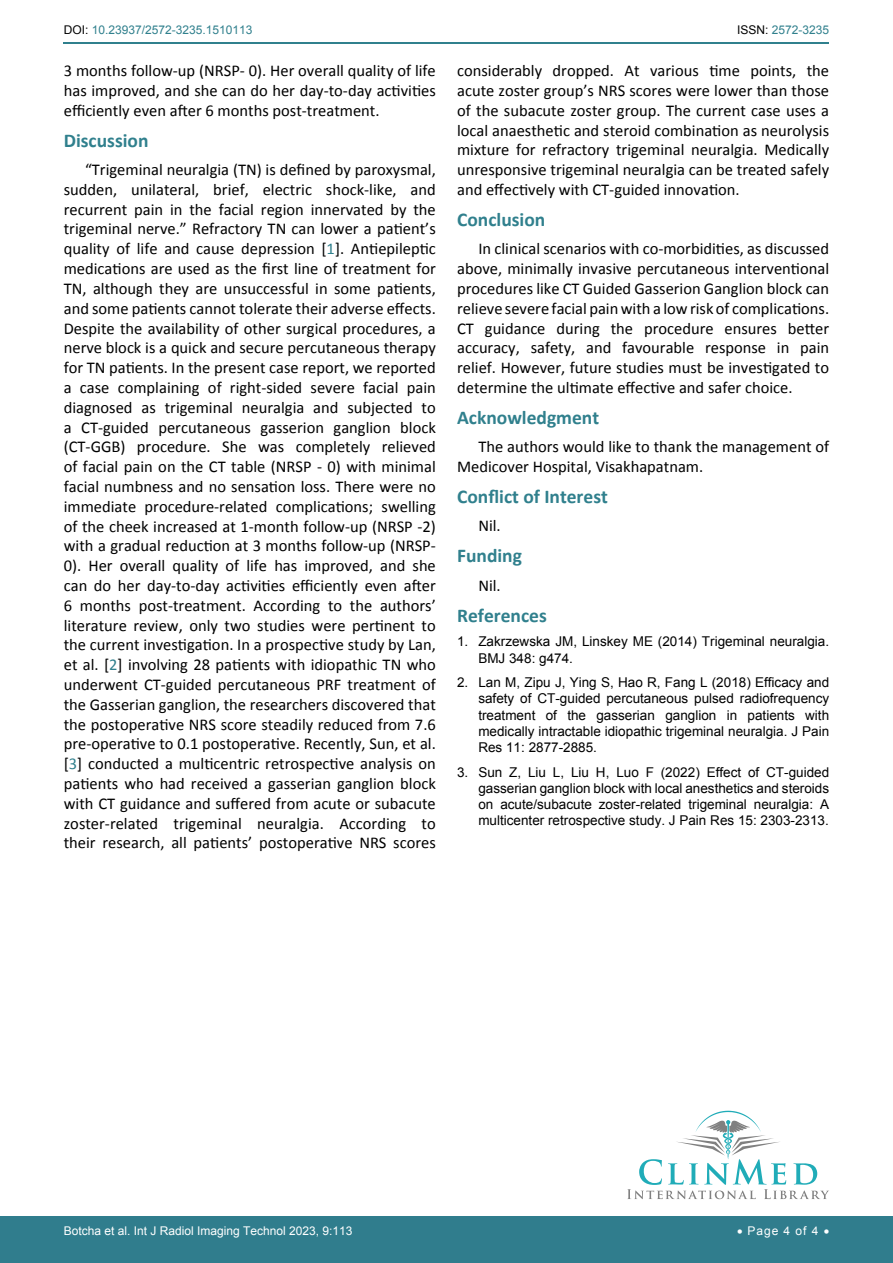
<style>
.page{position:relative;width:893px;height:1263px;background:#fff}
.page>*{position:absolute;margin:0;border:0;box-sizing:border-box;transform-origin:0 0}
.t1{font:700 19.5px "Calibri";color:#30808d}
.t2{font:16.5px/19.8px "Calibri";color:#000;text-align:justify}
.t3{font:13.5px/16.2px "Arial";color:#000;text-align:justify}
.t4{font:12px "Arial";color:#fff}
.t5{font:12px "Arial";color:#30808d}
.s1{color:#000}
.s2{color:#30808d}
</style>
<div class="page">
<hr style="left:64px;top:42px;width:765px;height:1px;background:#30808d">
<div style="left:0;top:1217px;width:893px;height:46px;background:#307d8d"></div>
<svg style="left:627px;top:1111px;width:202px;height:88px"></svg>
<p class="t5" style="left:64px;top:22px;width:190px"><span class="s1">DOI:</span> 10.23937/2572-3235.1510113</p>
<p class="t5" style="left:737px;top:22px;width:94px"><span class="s1">ISSN:</span> 2572-3235</p>
<p class="t2" style="left:64px;top:61px;width:374px">3 months follow-up (NRSP- 0). Her overall quality of life has improved, and she can do her day-to-day activities efficiently even after 6 months post-treatment.</p>
<p class="t1" style="left:64px;top:128px;width:86px">Discussion</p>
<p class="t2" style="left:64px;top:160px;width:374px;text-indent:21px">“Trigeminal neuralgia (TN) is defined by paroxysmal, sudden, unilateral, brief, electric shock-like, and recurrent pain in the facial region innervated by the trigeminal nerve.” Refractory TN can lower a patient’s quality of life and cause depression [<span class="s2">1</span>]. Antiepileptic medications are used as the first line of treatment for TN, although they are unsuccessful in some patients, and some patients cannot tolerate their adverse effects.<br>Despite the availability of other surgical procedures, a nerve block is a quick and secure percutaneous therapy for TN patients. In the present case report, we reported a case complaining of right-sided severe facial pain diagnosed as trigeminal neuralgia and subjected to a CT-guided percutaneous gasserion ganglion block (CT-GGB) procedure. She was completely relieved of facial pain on the CT table (NRSP - 0) with minimal facial numbness and no sensation loss. There were no immediate procedure-related complications; swelling of the cheek increased at 1-month follow-up (NRSP -2) with a gradual reduction at 3 months follow-up (NRSP-0). Her overall quality of life has improved, and she can do her day-to-day activities efficiently even after 6 months post-treatment. According to the authors’ literature review, only two studies were pertinent to the current investigation. In a prospective study by Lan, et al. [<span class="s2">2</span>] involving 28 patients with idiopathic TN who underwent CT-guided percutaneous PRF treatment of the Gasserian ganglion, the researchers discovered that the postoperative NRS score steadily reduced from 7.6 pre-operative to 0.1 postoperative. Recently, Sun, et al. [<span class="s2">3</span>] conducted a multicentric retrospective analysis on patients who had received a gasserian ganglion block with CT guidance and suffered from acute or subacute zoster-related trigeminal neuralgia. According to their research, all patients’ postoperative NRS scores</p>
<p class="t2" style="left:457px;top:61px;width:374px">considerably dropped. At various time points, the acute zoster group’s NRS scores were lower than those of the subacute zoster group. The current case uses a local anaesthetic and steroid combination as neurolysis mixture for refractory trigeminal neuralgia. Medically unresponsive trigeminal neuralgia can be treated safely and effectively with CT-guided innovation.</p>
<p class="t1" style="left:457px;top:207px;width:90px">Conclusion</p>
<p class="t2" style="left:457px;top:239px;width:374px;text-indent:21px">In clinical scenarios with co-morbidities, as discussed above, minimally invasive percutaneous interventional procedures like CT Guided Gasserion Ganglion block can relieve severe facial pain with a low risk of complications.<br>CT guidance during the procedure ensures better accuracy, safety, and favourable response in pain relief. However, future studies must be investigated to determine the ultimate effective and safer choice.</p>
<p class="t1" style="left:457px;top:405px;width:144px">Acknowledgment</p>
<p class="t2" style="left:457px;top:437px;width:374px;text-indent:21px">The authors would like to thank the management of<br>Medicover Hospital, Visakhapatnam.</p>
<p class="t1" style="left:457px;top:484px;width:152px">Conflict of Interest</p>
<p class="t2" style="left:478px;top:516px;width:24px">Nil.</p>
<p class="t1" style="left:457px;top:543px;width:66px">Funding</p>
<p class="t2" style="left:478px;top:575px;width:24px">Nil.</p>
<p class="t1" style="left:457px;top:603px;width:91px">References</p>
<p class="t3" style="left:478px;top:634px;width:352px;text-indent:-21px">1. Zakrzewska JM, Linskey ME (2014) Trigeminal neuralgia.<br>BMJ 348: g474.</p>
<p class="t3" style="left:478px;top:675px;width:352px;text-indent:-21px">2. Lan M, Zipu J, Ying S, Hao R, Fang L (2018) Efficacy and safety of CT-guided percutaneous pulsed radiofrequency treatment of the gasserian ganglion in patients with medically intractable idiopathic trigeminal neuralgia. J Pain Res 11: 2877-2885.</p>
<p class="t3" style="left:478px;top:764px;width:352px;text-indent:-21px">3. Sun Z, Liu L, Liu H, Luo F (2022) Effect of CT-guided gasserian ganglion block with local anesthetics and steroids on acute/subacute zoster-related trigeminal neuralgia: A multicenter retrospective study. J Pain Res 15: 2303-2313.</p>
<p class="t4" style="left:64px;top:1223px;width:290px">Botcha et al. Int J Radiol Imaging Technol 2023, 9:113</p>
<p class="t4" style="left:737px;top:1223px;width:94px">• Page 4 of 4 •</p>
</div>
